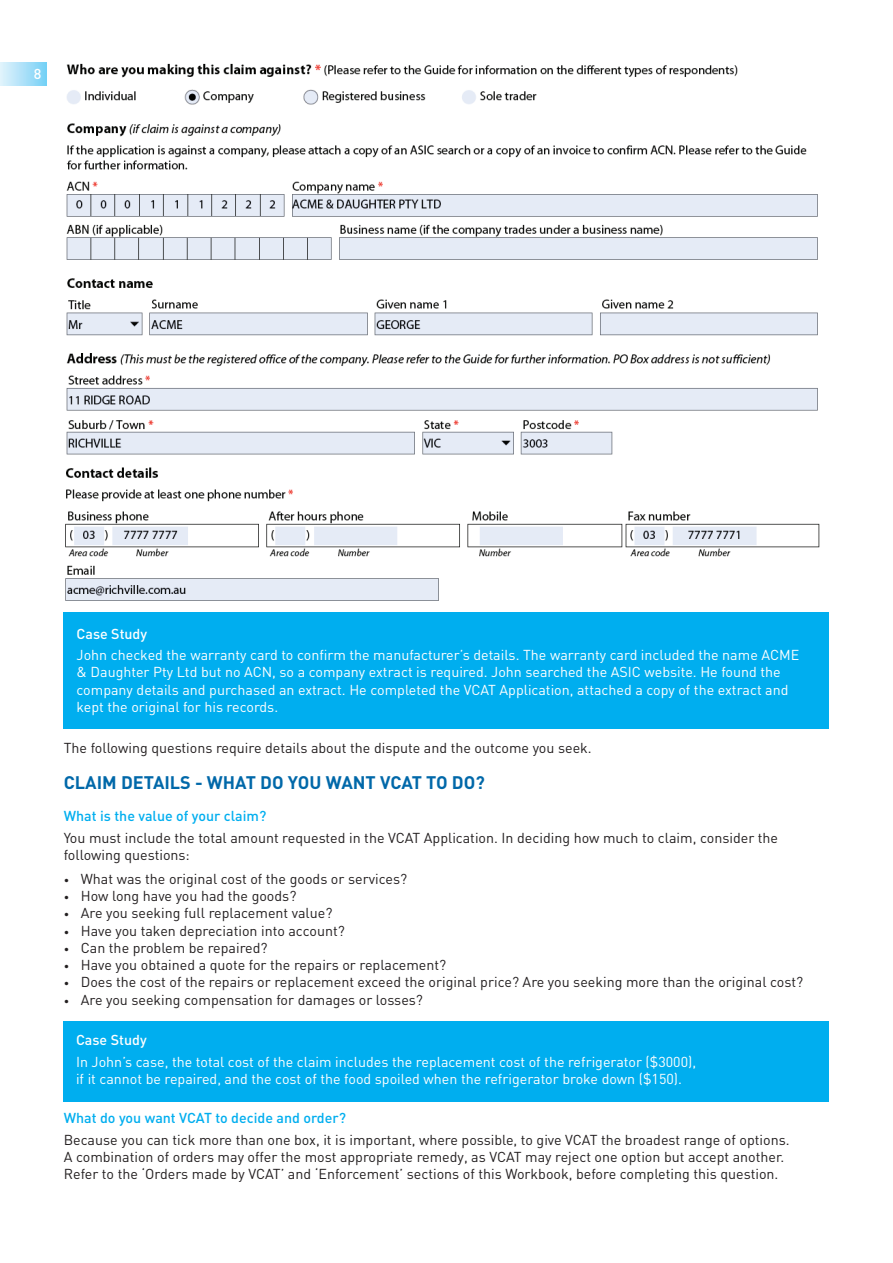
<style>
.page{position:relative;width:893px;height:1263px;background:#fff}
.page>*{position:absolute;margin:0;border:0;box-sizing:border-box;transform-origin:0 0}
.t1{font:700 18px "DIN";letter-spacing:-.01em;color:#0068a9}
.t2{font:14.25px/17.2px "DIN";color:#231f20}
.t3{font:14.25px/17.2px "DIN";color:#fff}
.t4{font:500 14.25px "DIN";color:#00aeef}
.t5{font:500 14.25px "DIN";color:#fff}
.s1{font-size:10.5px}
</style>
<div class="page">
<div style="left:0;top:62px;width:47px;height:23px;background:linear-gradient(to right,#e3f3fc,#75d0f6)"></div>
<img style="left:63px;top:467px;width:757px;height:148px">
<img style="left:66px;top:63px;width:752px;height:392px">
<div style="left:64px;top:612px;width:765px;height:117px;background:#00aeef"></div>
<div style="left:63px;top:1020px;width:766px;height:81px;background:#00aeef"></div>
<p class="t5" style="left:34px;top:64px;width:9px">8</p>
<p class="t5" style="left:77px;top:624px;width:72px">Case Study</p>
<p class="t3" style="left:77px;top:646px;width:724px">John checked the warranty card to confirm the manufacturer’s details. The warranty card included the name ACME &amp; Daughter Pty Ltd but no ACN, so a company extract is required. John searched the ASIC website. He found the company details and purchased an extract. He completed the VCAT Application, attached a copy of the extract and kept the original for his records.</p>
<p class="t2" style="left:64px;top:739px;width:529px">The following questions require details about the dispute and the outcome you seek.</p>
<p class="t1" style="left:64px;top:771px;width:22px">CLAIM</p>
<p class="t1" style="left:121px;top:771px;width:11px">DETAILS</p>
<p class="t1" style="left:195px;top:771px;width:40px">- WHAT</p>
<p class="t1" style="left:260px;top:771px;width:79px">DO YOU WANT</p>
<p class="t1" style="left:380px;top:771px;width:106px">VCAT TO DO ?</p>
<p class="t4" style="left:64px;top:807px;width:204px">What is the value of your claim?</p>
<p class="t2" style="left:64px;top:829px;width:716px">You must include the total amount requested in the VCAT Application. In deciding how much to claim, consider the following questions:</p>
<p class="t2" style="left:64px;top:870px;width:345px"><span class="s1">•</span> What was the original cost of the goods or services?</p>
<p class="t2" style="left:64px;top:887px;width:234px"><span class="s1">•</span> How long have you had the goods?</p>
<p class="t2" style="left:64px;top:904px;width:270px"><span class="s1">•</span> Are you seeking full replacement value?</p>
<p class="t2" style="left:64px;top:921px;width:283px"><span class="s1">•</span> Have you taken depreciation into account?</p>
<p class="t2" style="left:64px;top:939px;width:205px"><span class="s1">•</span> Can the problem be repaired?</p>
<p class="t2" style="left:64px;top:956px;width:384px"><span class="s1">•</span> Have you obtained a quote for the repairs or replacement?</p>
<p class="t2" style="left:64px;top:973px;width:741px"><span class="s1">•</span> Does the cost of the repairs or replacement exceed the original price? Are you seeking more than the original cost?</p>
<p class="t2" style="left:64px;top:990px;width:361px"><span class="s1">•</span> Are you seeking compensation for damages or losses?</p>
<p class="t5" style="left:76px;top:1031px;width:72px">Case Study</p>
<p class="t3" style="left:76px;top:1052px;width:622px">In John’s case, the total cost of the claim includes the replacement cost of the refrigerator ($3000), if it cannot be repaired, and the cost of the food spoiled when the refrigerator broke down ($150).</p>
<p class="t4" style="left:64px;top:1109px;width:284px">What do you want VCAT to decide and order?</p>
<p class="t2" style="left:64px;top:1130px;width:727px">Because you can tick more than one box, it is important, where possible, to give VCAT the broadest range of options.<br>A combination of orders may offer the most appropriate remedy, as VCAT may reject one option but accept another.<br>Refer to the ‘Orders made by VCAT’ and ‘Enforcement’ sections of this Workbook, before completing this question.</p>
</div>
